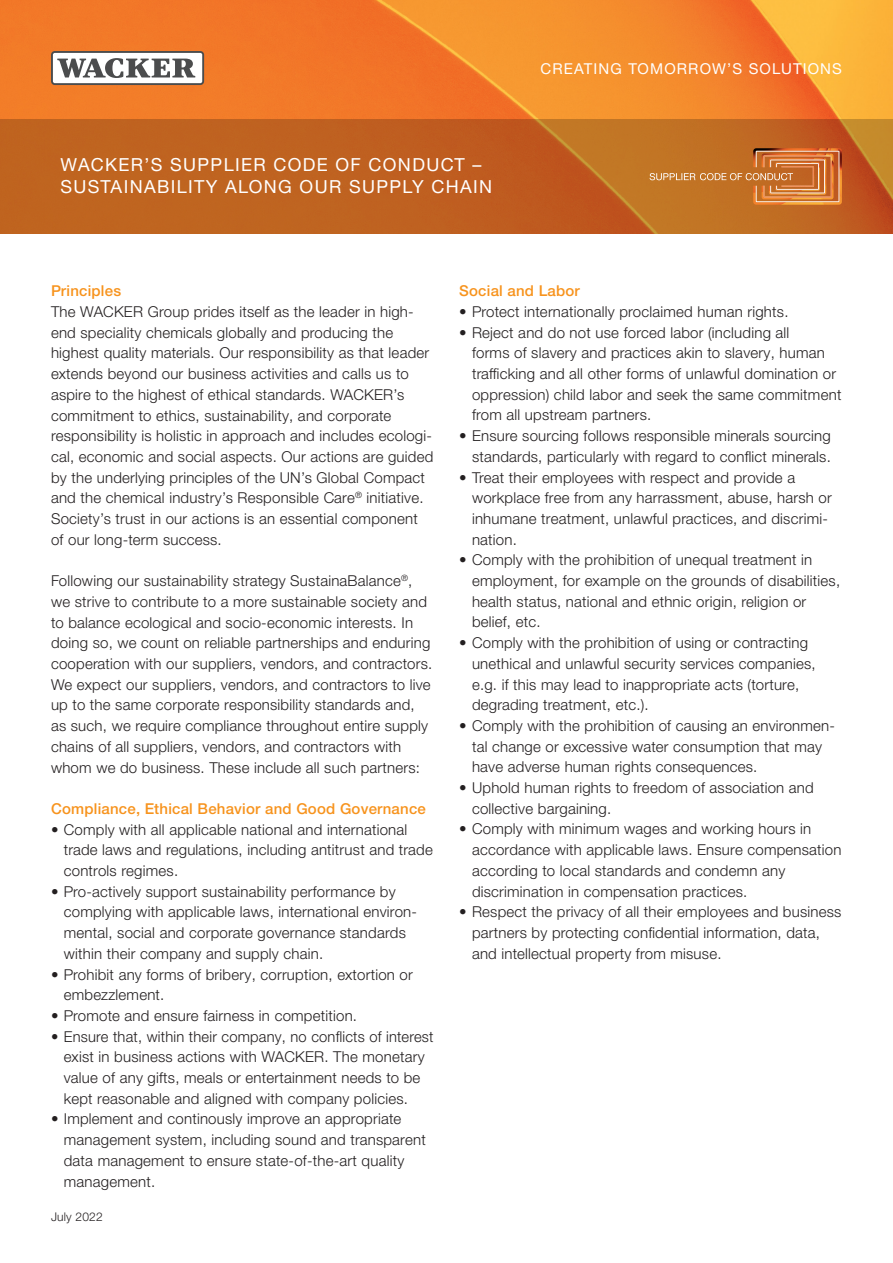
<style>
.page{position:relative;width:893px;height:1263px;background:#fff}
.page>*{position:absolute;margin:0;border:0;box-sizing:border-box;transform-origin:0 0}
.t1{font:18px/21.6px "Helvetica Panfor Wacker";letter-spacing:.075em;color:#fff}
.t2{font:300 15px/20.7px "Helvetica Panfor Wacker";letter-spacing:.015em;color:#231f20}
.t3{font:500 15px "Helvetica Panfor Wacker";letter-spacing:.015em;color:#f7931d}
.t4{font:15px "Helvetica Panfor Wacker";letter-spacing:.075em;color:#fff}
.t5{font:300 12px "Helvetica Panfor Wacker";letter-spacing:.015em;color:#231f20}
</style>
<div class="page">
<img style="left:0;top:0;width:893px;height:119px">
<svg style="left:0;top:119px;width:893px;height:115px;background:#bf6320"></svg>
<svg style="left:51px;top:51px;width:153px;height:34px"></svg>
<div style="left:53px;top:53px;width:149px;height:30px;background:#fff;border-radius:2px"></div>
<svg style="left:57px;top:58px;width:138px;height:20px"></svg>
<img style="left:753px;top:148px;width:89px;height:57px">
<svg style="left:650px;top:151px;width:189px;height:51px;background:#ca7a37"></svg>
<p class="t1" style="left:60px;top:154px;width:433px">WACKER’S SUPPLIER CODE OF CONDUCT –<br>SUSTAINABILITY ALONG OUR SUPPLY CHAIN</p>
<p class="t4" style="left:540px;top:59px;width:303px">CREATING TOMORROW’S SOLUTIONS</p>
<p class="t3" style="left:51px;top:282px;width:72px">Principles</p>
<p class="t2" style="left:51px;top:301px;width:384px">The WACKER Group prides itself as the leader in high&shy;end speciality chemicals globally and producing the highest quality materials. Our responsibility as that leader extends beyond our business activities and calls us to aspire to the highest of ethical standards. WACKER’s commitment to ethics, sustainability, and corporate responsibility is holistic in approach and includes ecologi&shy;cal, economic and social aspects. Our actions are guided by the underlying principles of the UN’s Global Compact and the chemical industry’s Responsible Care<sup>®</sup> initiative.<br>Society’s trust in our actions is an essential component of our long-term success.</p>
<p class="t2" style="left:51px;top:570px;width:383px">Following our sustainability strategy SustainaBalance<sup>®</sup>, we strive to contribute to a more sustainable society and to balance ecological and socio-economic interests. In doing so, we count on reliable partnerships and enduring cooperation with our suppliers, vendors, and contractors.<br>We expect our suppliers, vendors, and contractors to live up to the same corporate responsibility standards and, as such, we require compliance throughout entire supply chains of all suppliers, vendors, and contractors with whom we do business. These include all such partners:</p>
<p class="t3" style="left:51px;top:799px;width:376px">Compliance, Ethical Behavior and Good Governance</p>
<p class="t2" style="left:64px;top:819px;width:370px;text-indent:-13px">• Comply with all applicable national and international trade laws and regulations, including antitrust and trade controls regimes.</p>
<p class="t2" style="left:64px;top:881px;width:355px;text-indent:-13px">• Pro-actively support sustainability performance by complying with applicable laws, international environ&shy;mental, social and corporate governance standards within their company and supply chain.</p>
<p class="t2" style="left:64px;top:964px;width:351px;text-indent:-13px">• Prohibit any forms of bribery, corruption, extortion or embezzlement.</p>
<p class="t2" style="left:51px;top:1005px;width:308px">• Promote and ensure fairness in competition.</p>
<p class="t2" style="left:64px;top:1026px;width:371px;text-indent:-13px">• Ensure that, within their company, no conflicts of interest exist in business actions with WACKER. The monetary value of any gifts, meals or entertainment needs to be kept reasonable and aligned with company policies.</p>
<p class="t2" style="left:64px;top:1109px;width:363px;text-indent:-13px">• Implement and continously improve an appropriate management system, including sound and transparent data management to ensure state-of-the-art quality management.</p>
<p class="t5" style="left:51px;top:1209px;width:53px">July 2022</p>
<p class="t3" style="left:459px;top:282px;width:122px">Social and Labor</p>
<p class="t2" style="left:459px;top:301px;width:331px">• Protect internationally proclaimed human rights.</p>
<p class="t2" style="left:472px;top:322px;width:371px;text-indent:-13px">• Reject and do not use forced labor (including all<br>forms of slavery and practices akin to slavery, human trafficking and all other forms of unlawful domination or oppression) child labor and seek the same commitment from all upstream partners.</p>
<p class="t2" style="left:459px;top:425px;width:373px;text-align:right">• Ensure sourcing follows responsible minerals sourcing standards, particularly with regard to conflict minerals.</p>
<p class="t2" style="left:472px;top:467px;width:361px;text-indent:-13px">• Treat their employees with respect and provide a workplace free from any harrassment, abuse, harsh or inhumane treatment, unlawful practices, and discrimi&shy;nation.</p>
<p class="t2" style="left:472px;top:550px;width:370px;text-indent:-13px">• Comply with the prohibition of unequal treatment in employment, for example on the grounds of disabilities, health status, national and ethnic origin, religion or belief, etc.</p>
<p class="t2" style="left:472px;top:632px;width:345px;text-indent:-13px">• Comply with the prohibition of using or contracting unethical and unlawful security services companies, e.g. if this may lead to inappropriate acts (torture, degrading treatment, etc.).</p>
<p class="t2" style="left:472px;top:715px;width:365px;text-indent:-13px">• Comply with the prohibition of causing an environmen&shy;tal change or excessive water consumption that may have adverse human rights consequences.</p>
<p class="t2" style="left:472px;top:777px;width:343px;text-indent:-13px">• Uphold human rights to freedom of association and collective bargaining.</p>
<p class="t2" style="left:472px;top:819px;width:371px;text-indent:-13px">• Comply with minimum wages and working hours in accordance with applicable laws. Ensure compensation according to local standards and condemn any discrimination in compensation practices.</p>
<p class="t2" style="left:472px;top:901px;width:371px;text-indent:-13px">• Respect the privacy of all their employees and business partners by protecting confidential information, data, and intellectual property from misuse.</p>
</div>
